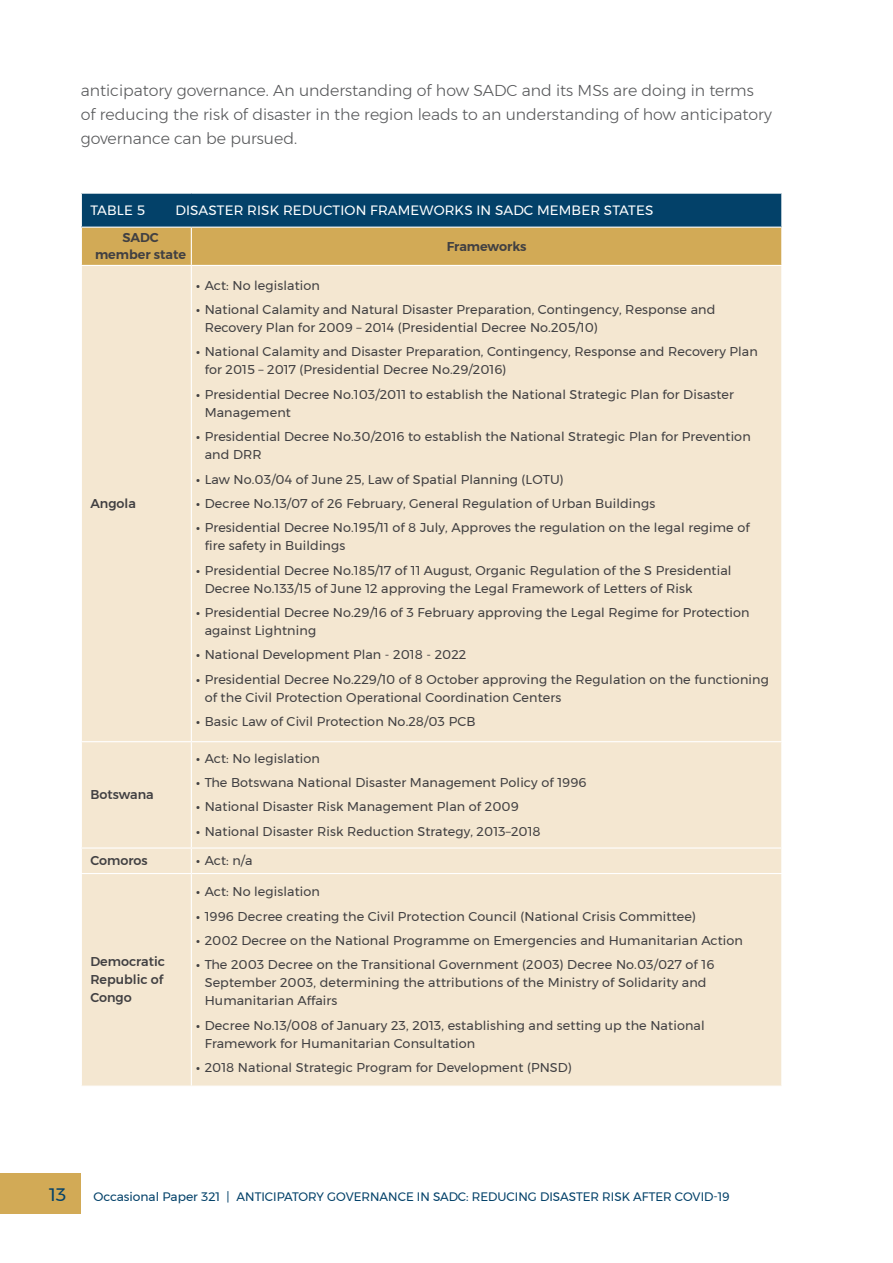
<style>
.page{position:relative;width:893px;height:1263px;background:#fff}
.page>*{position:absolute;margin:0;border:0;box-sizing:border-box;transform-origin:0 0}
.t1{font:18px "Montserrat";color:#034169}
.t2{font:300 15.75px/24px "Montserrat";color:#58595b}
.t3{font:13.5px "Montserrat";letter-spacing:.01em;color:#fff}
.t4{font:12.75px/24.5px "Montserrat";letter-spacing:.01em;color:#414042}
.t5{font:500 12.75px/18px "Montserrat";color:#414042}
.t6{font:600 12.75px/16.5px "Montserrat";color:#414042;text-align:center}
.t7{font:12.3px "Montserrat";color:#034169}
.s1{font-weight:600}
</style>
<div class="page">
<div style="left:0;top:1172px;width:81px;height:41px;background:#d2aa56"></div>
<div style="left:81px;top:193px;width:701px;height:34px;background:#034169"></div>
<div style="left:82px;top:228px;width:699px;height:37px;background:#d2aa56"></div>
<div style="left:82px;top:266px;width:699px;height:819px;background:#f4e7d1"></div>
<hr style="left:81px;top:193px;width:110px;height:1px;background:#fff">
<hr style="left:81px;top:194px;width:1px;height:33px;background:#fff">
<hr style="left:191px;top:193px;width:591px;height:1px;background:#fff">
<hr style="left:781px;top:194px;width:1px;height:33px;background:#fff">
<hr style="left:191px;top:228px;width:1px;height:37px;background:#fff">
<hr style="left:191px;top:266px;width:1px;height:475px;background:#fff">
<hr style="left:81px;top:741px;width:110px;height:1px;background:#fff">
<hr style="left:191px;top:741px;width:591px;height:1px;background:#fff">
<hr style="left:191px;top:742px;width:1px;height:105px;background:#fff">
<hr style="left:81px;top:847px;width:110px;height:1px;background:#fff">
<hr style="left:191px;top:847px;width:591px;height:1px;background:#fff">
<svg style="left:191px;top:848px;width:1px;height:25px"></svg>
<svg style="left:781px;top:848px;width:1px;height:25px"></svg>
<hr style="left:81px;top:873px;width:110px;height:1px;background:#fff">
<hr style="left:191px;top:873px;width:591px;height:1px;background:#fff">
<hr style="left:191px;top:874px;width:1px;height:211px;background:#fff">
<p class="t2" style="left:81px;top:78px;width:693px">anticipatory governance. An understanding of how SADC and its MSs are doing in terms of reducing the risk of disaster in the region leads to an understanding of how anticipatory governance can be pursued.</p>
<p class="t3" style="left:90px;top:200px;width:56px">TABLE 5</p>
<p class="t3" style="left:175px;top:200px;width:479px">DISASTER RISK REDUCTION FRAMEWORKS IN SADC MEMBER STATES</p>
<p class="t6" style="left:95px;top:230px;width:93px">SADC member state</p>
<p class="t6" style="left:447px;top:238px;width:81px">Frameworks</p>
<p class="t5" style="left:90px;top:494px;width:47px">Angola</p>
<p class="t5" style="left:90px;top:786px;width:65px">Botswana</p>
<p class="t4" style="left:196px;top:273px;width:521px"><span class="s1">∙</span> Act: No legislation<br><span class="s1">∙</span> National Calamity and Natural Disaster Preparation, Contingency, Response and</p>
<p class="t4" style="left:196px;top:315px;width:563px;text-indent:9px">Recovery Plan for 2009 – 2014 (Presidential Decree No.205/10)<br><span class="s1">∙</span> National Calamity and Disaster Preparation, Contingency, Response and Recovery Plan</p>
<p class="t4" style="left:196px;top:357px;width:539px;text-indent:9px">for 2015 – 2017 (Presidential Decree No.29/2016)<br><span class="s1">∙</span> Presidential Decree No.103/2011 to establish the National Strategic Plan for Disaster</p>
<p class="t4" style="left:196px;top:400px;width:556px;text-indent:9px">Management<br><span class="s1">∙</span> Presidential Decree No.30/2016 to establish the National Strategic Plan for Prevention</p>
<p class="t4" style="left:196px;top:442px;width:555px;text-indent:9px">and DRR<br><span class="s1">∙</span> Law No.03/04 of June 25, Law of Spatial Planning (LOTU)<br><span class="s1">∙</span> Decree No.13/07 of 26 February, General Regulation of Urban Buildings<br><span class="s1">∙</span> Presidential Decree No.195/11 of 8 July, Approves the regulation on the legal regime of</p>
<p class="t4" style="left:196px;top:533px;width:537px;text-indent:9px">fire safety in Buildings<br><span class="s1">∙</span> Presidential Decree No.185/17 of 11 August, Organic Regulation of the S Presidential</p>
<p class="t4" style="left:196px;top:576px;width:555px;text-indent:9px">Decree No.133/15 of June 12 approving the Legal Framework of Letters of Risk<br><span class="s1">∙</span> Presidential Decree No.29/16 of 3 February approving the Legal Regime for Protection</p>
<p class="t4" style="left:196px;top:618px;width:574px;text-indent:9px">against Lightning<br><span class="s1">∙</span> National Development Plan - 2018 - 2022<br><span class="s1">∙</span> Presidential Decree No.229/10 of 8 October approving the Regulation on the functioning</p>
<p class="t4" style="left:196px;top:685px;width:367px;text-indent:9px">of the Civil Protection Operational Coordination Centers <span class="s1">∙</span> Basic Law of Civil Protection No.28/03 PCB</p>
<p class="t4" style="left:196px;top:746px;width:392px"><span class="s1">∙</span> Act: No legislation<br><span class="s1">∙</span> The Botswana National Disaster Management Policy of 1996 <span class="s1">∙</span> National Disaster Risk Management Plan of 2009<br><span class="s1">∙</span> National Disaster Risk Reduction Strategy, 2013–2018</p>
<p class="t5" style="left:90px;top:851px;width:59px">Comoros</p>
<p class="t4" style="left:196px;top:848px;width:58px"><span class="s1">∙</span> Act: n/a</p>
<p class="t5" style="left:90px;top:952px;width:76px">Democratic<br>Republic of<br>Congo</p>
<p class="t4" style="left:196px;top:879px;width:548px"><span class="s1">∙</span> Act: No legislation<br><span class="s1">∙</span> 1996 Decree creating the Civil Protection Council (National Crisis Committee)<br><span class="s1">∙</span> 2002 Decree on the National Programme on Emergencies and Humanitarian Action <span class="s1">∙</span> The 2003 Decree on the Transitional Government (2003) Decree No.03/027 of 16</p>
<p class="t4" style="left:205px;top:974px;width:503px;line-height:18px">September 2003, determining the attributions of the Ministry of Solidarity and<br>Humanitarian Affairs</p>
<p class="t4" style="left:205px;top:1016px;width:502px;line-height:18px;text-indent:-9px"><span class="s1">∙</span> Decree No.13/008 of January 23, 2013, establishing and setting up the National<br>Framework for Humanitarian Consultation</p>
<p class="t4" style="left:196px;top:1055px;width:377px"><span class="s1">∙</span> 2018 National Strategic Program for Development (PNSD)</p>
<h1 class="t1" style="left:49px;top:1181px;width:19px">13</h1>
<p class="t7" style="left:94px;top:1187px;width:638px">Occasional Paper 321 | ANTICIPATORY GOVERNANCE IN SADC: REDUCING DISASTER RISK AFTER COVID-19</p>
</div>
